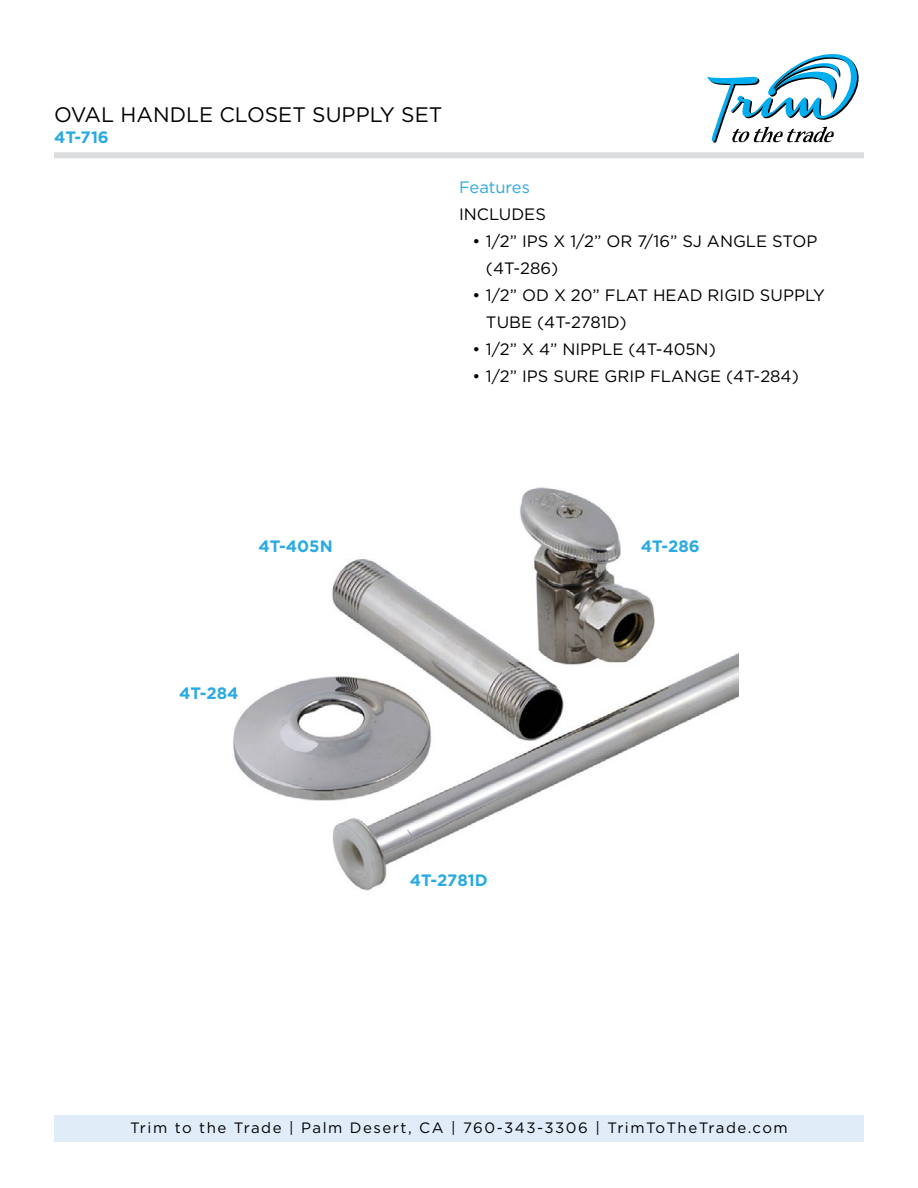
<style>
.page{position:relative;width:918px;height:1188px;background:#fff}
.page>*{position:absolute;margin:0;border:0;box-sizing:border-box;transform-origin:0 0}
.t1{font:21px "Gotham HTF";color:#000}
.t2{font:16.5px/27px "Gotham HTF";color:#000}
.t3{font:700 16.5px "Gotham HTF";color:#2aaae2}
.t4{font:16.5px "Gotham HTF";color:#2aaae2}
.t5{font:15px "Gotham HTF";letter-spacing:.1em;color:#000}
</style>
<div class="page">
<div style="left:54px;top:1115px;width:810px;height:27px;background:#e0edf9"></div>
<svg style="left:707px;top:54px;width:152px;height:89px"></svg>
<div style="left:54px;top:152px;width:810px;height:6px;background:#dcddde"></div>
<img style="left:233px;top:487px;width:505px;height:404px">
<p class="t1" style="left:54px;top:103px;width:390px">OVAL HANDLE CLOSET SUPPLY SET</p>
<p class="t3" style="left:54px;top:127px;width:56px">4T-716</p>
<p class="t4" style="left:459px;top:178px;width:72px">Features</p>
<p class="t2" style="left:459px;top:201px;width:88px">INCLUDES</p>
<p class="t2" style="left:486px;top:228px;width:333px;text-indent:-13px">• 1/2” IPS X 1/2” OR 7/16” SJ ANGLE STOP (4T-286)</p>
<p class="t2" style="left:486px;top:282px;width:340px;text-indent:-13px">• 1/2” OD X 20” FLAT HEAD RIGID SUPPLY<br>TUBE (4T-2781D)</p>
<p class="t2" style="left:472px;top:336px;width:245px">• 1/2” X 4” NIPPLE (4T-405N)</p>
<p class="t2" style="left:472px;top:363px;width:328px">• 1/2” IPS SURE GRIP FLANGE (4T-284)</p>
<p class="t3" style="left:259px;top:536px;width:76px">4T-405N</p>
<p class="t3" style="left:179px;top:683px;width:61px">4T-284</p>
<p class="t3" style="left:641px;top:536px;width:60px">4T-286</p>
<p class="t3" style="left:410px;top:871px;width:79px">4T-2781D</p>
<p class="t5" style="left:130px;top:1120px;width:659px">Trim to the Trade | Palm Desert, CA | 760-343-3306 | TrimToTheTrade.com</p>
</div>
